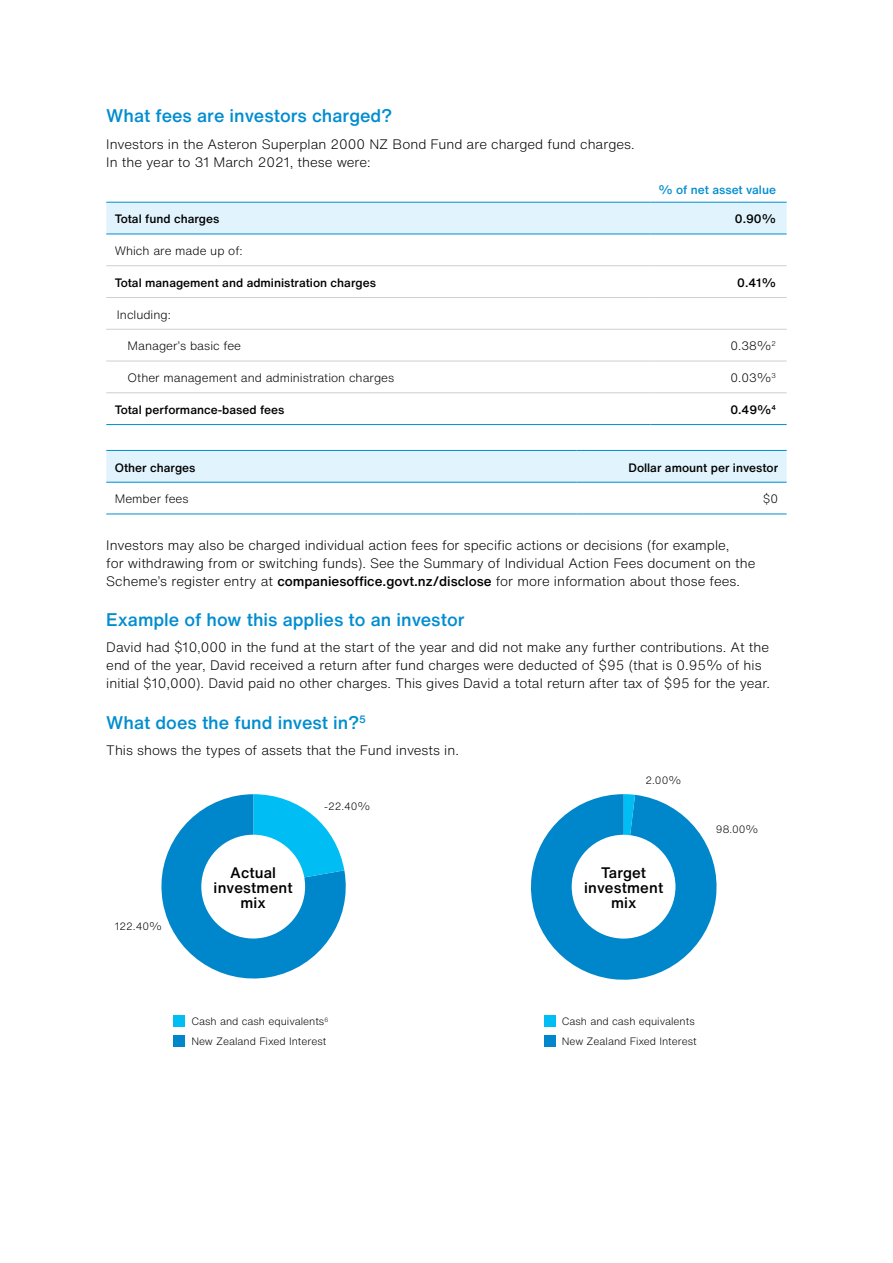
<style>
.page{position:relative;width:893px;height:1263px;background:#fff}
.page>*{position:absolute;margin:0;border:0;box-sizing:border-box;transform-origin:0 0}
.t1{font:500 18px "Helvetica Now Text";color:#008dd0}
.t2{font:500 15px/15px "Helvetica Now Text";letter-spacing:.01em;color:#000;text-align:center}
.t3{font:300 13.5px/18px "Helvetica Now Text";color:#000}
.t4{font:500 12px "Helvetica Now Text";color:#000}
.t5{font:300 12px "Helvetica Now Text";color:#000}
.t6{font:500 12px "Helvetica Now Text";color:#008dd0}
.t7{font:300 10.5px/20px "Helvetica Now Text";color:#000}
.s1{font-weight:500}
</style>
<div class="page">
<svg style="left:161px;top:794px;width:185px;height:185px"></svg>
<div style="left:106px;top:203px;width:681px;height:31px;background:#e1f4fd"></div>
<hr style="left:106px;top:265px;width:545px;height:1px;background:#cdcfd0">
<hr style="left:651px;top:265px;width:136px;height:1px;background:#cdcfd0">
<hr style="left:106px;top:297px;width:545px;height:1px;background:#cdcfd0">
<hr style="left:106px;top:329px;width:545px;height:1px;background:#cdcfd0">
<hr style="left:651px;top:297px;width:136px;height:1px;background:#cdcfd0">
<hr style="left:651px;top:329px;width:136px;height:1px;background:#cdcfd0">
<hr style="left:106px;top:361px;width:545px;height:1px;background:#cdcfd0">
<hr style="left:651px;top:361px;width:136px;height:1px;background:#cdcfd0">
<hr style="left:106px;top:202px;width:545px;height:1px;background:#008dd0">
<hr style="left:651px;top:202px;width:136px;height:1px;background:#008dd0">
<hr style="left:106px;top:234px;width:545px;height:1px;background:#008dd0">
<hr style="left:651px;top:234px;width:136px;height:1px;background:#008dd0">
<hr style="left:106px;top:392px;width:545px;height:1px;background:#cdcfd0">
<hr style="left:651px;top:392px;width:136px;height:1px;background:#cdcfd0">
<hr style="left:106px;top:424px;width:545px;height:1px;background:#008dd0">
<hr style="left:651px;top:424px;width:136px;height:1px;background:#008dd0">
<div style="left:106px;top:451px;width:681px;height:31px;background:#e1f4fd"></div>
<hr style="left:106px;top:450px;width:470px;height:1px;background:#008dd0">
<hr style="left:576px;top:450px;width:211px;height:1px;background:#008dd0">
<hr style="left:106px;top:482px;width:470px;height:1px;background:#008dd0">
<hr style="left:576px;top:482px;width:211px;height:1px;background:#008dd0">
<hr style="left:106px;top:514px;width:470px;height:1px;background:#008dd0">
<hr style="left:576px;top:514px;width:211px;height:1px;background:#008dd0">
<svg style="left:531px;top:794px;width:186px;height:186px"></svg>
<div style="left:201px;top:835px;width:104px;height:103px;background:#fff;border-radius:50%"></div>
<div style="left:572px;top:835px;width:103px;height:103px;background:#fff;border-radius:50%"></div>
<div style="left:173px;top:1015px;width:12px;height:12px;background:#00bef3"></div>
<div style="left:173px;top:1035px;width:12px;height:12px;background:#0086ca"></div>
<div style="left:544px;top:1015px;width:12px;height:12px;background:#00bef3"></div>
<div style="left:544px;top:1035px;width:12px;height:12px;background:#0086ca"></div>
<h1 class="t1" style="left:106px;top:102px;width:287px">What fees are investors charged?</h1>
<p class="t3" style="left:106px;top:134px;width:530px">Investors in the Asteron Superplan 2000 NZ Bond Fund are charged fund charges.<br>In the year to 31 March 2021, these were:</p>
<p class="t6" style="left:658px;top:180px;width:119px">% of net asset value</p>
<p class="t4" style="left:115px;top:210px;width:106px">Total fund charges</p>
<p class="t4" style="left:735px;top:210px;width:43px">0.90%</p>
<p class="t5" style="left:115px;top:242px;width:129px">Which are made up of:</p>
<p class="t4" style="left:115px;top:274px;width:263px">Total management and administration charges</p>
<p class="t4" style="left:737px;top:274px;width:40px">0.41%</p>
<p class="t5" style="left:117px;top:305px;width:55px">Including:</p>
<p class="t5" style="left:128px;top:337px;width:115px">Manager’s basic fee</p>
<p class="t5" style="left:731px;top:337px;width:47px">0.38%<sup>2</sup></p>
<p class="t5" style="left:128px;top:369px;width:268px">Other management and administration charges</p>
<p class="t5" style="left:731px;top:369px;width:47px">0.03%<sup>3</sup></p>
<p class="t4" style="left:115px;top:401px;width:171px">Total performance-based fees</p>
<p class="t4" style="left:730px;top:401px;width:47px">0.49%<sup>4</sup></p>
<p class="t4" style="left:115px;top:458px;width:82px">Other charges</p>
<p class="t4" style="left:628px;top:458px;width:151px">Dollar amount per investor</p>
<p class="t5" style="left:115px;top:490px;width:75px">Member fees</p>
<p class="t5" style="left:763px;top:490px;width:17px">$0</p>
<p class="t3" style="left:106px;top:535px;width:651px">Investors may also be charged individual action fees for specific actions or decisions (for example,<br>for withdrawing from or switching funds). See the Summary of Individual Action Fees document on the<br>Scheme’s register entry at <span class="s1">companiesoffice.govt.nz/disclose</span> for more information about those fees.</p>
<h1 class="t1" style="left:106px;top:606px;width:360px">Example of how this applies to an investor</h1>
<p class="t3" style="left:106px;top:638px;width:665px">David had $10,000 in the fund at the start of the year and did not make any further contributions. At the end of the year, David received a return after fund charges were deducted of $95 (that is 0.95% of his initial $10,000). David paid no other charges. This gives David a total return after tax of $95 for the year.</p>
<h1 class="t1" style="left:106px;top:708px;width:261px">What does the fund invest in?<sup>5</sup></h1>
<p class="t3" style="left:106px;top:741px;width:354px">This shows the types of assets that the Fund invests in.</p>
<p class="t7" style="left:115px;top:916px;width:49px">122.40%</p>
<p class="t7" style="left:324px;top:796px;width:48px">-22.40%</p>
<p class="t7" style="left:645px;top:770px;width:37px">2.00%</p>
<p class="t2" style="left:214px;top:865px;width:81px">Actual investment mix</p>
<p class="t2" style="left:584px;top:865px;width:81px">Target investment mix</p>
<p class="t7" style="left:716px;top:819px;width:44px">98.00%</p>
<p class="t7" style="left:191px;top:1011px;width:138px">Cash and cash equivalents<sup>6<br></sup>New Zealand Fixed Interest</p>
<p class="t7" style="left:562px;top:1011px;width:136px">Cash and cash equivalents<br>New Zealand Fixed Interest</p>
</div>
